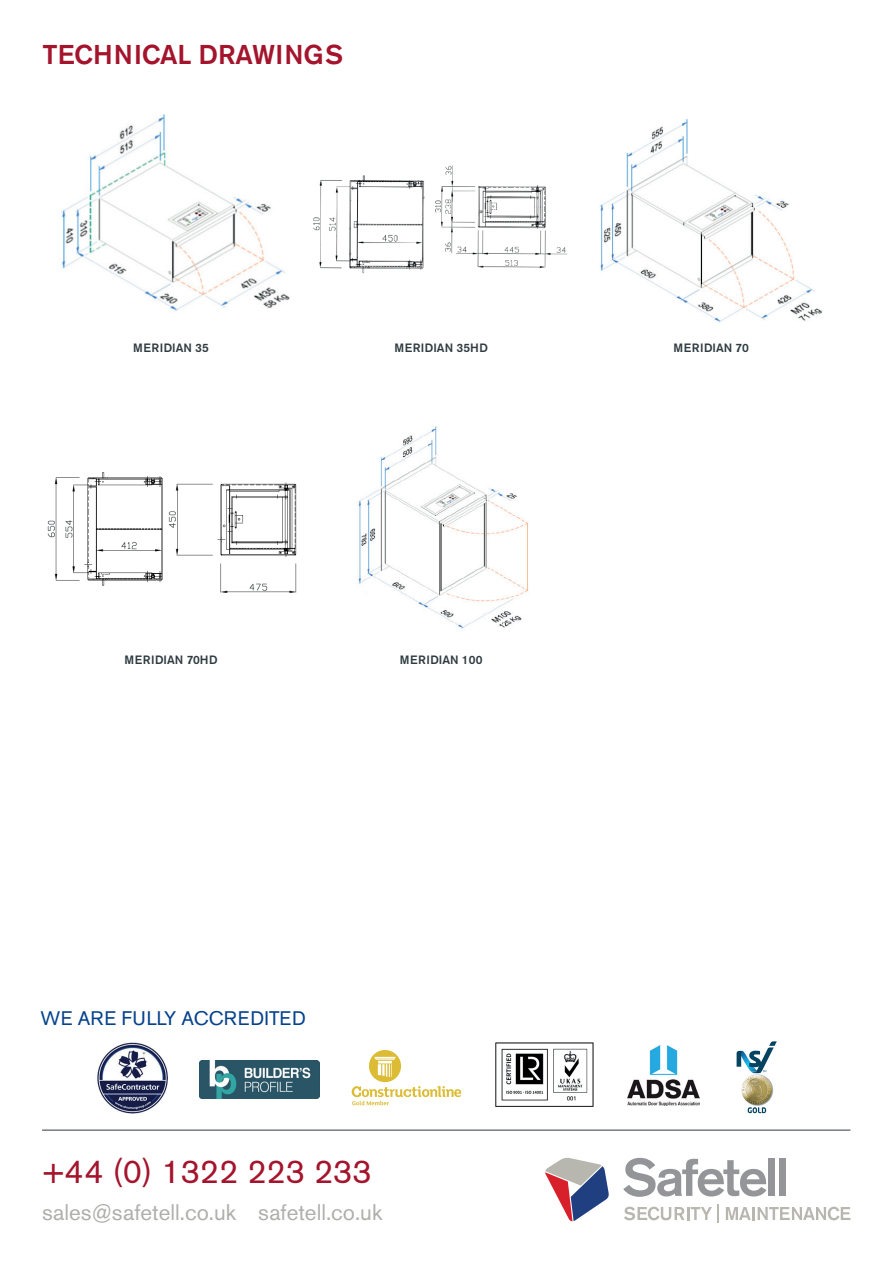
<style>
.page{position:relative;width:893px;height:1263px;background:#fff}
.page>*{position:absolute;margin:0;border:0;box-sizing:border-box;transform-origin:0 0}
.t1{font:33px "Akzidenz Grotesk BE";color:#a4142c}
.t2{font:500 27px "Akzidenz Grotesk BE";color:#a4142c}
.t3{font:22.5px "Akzidenz Grotesk BE";color:#aeafab}
.t4{font:19.5px "Akzidenz Grotesk BE";letter-spacing:.02em;color:#05428c}
.t5{font:500 12px "Akzidenz Grotesk BE";letter-spacing:.02em;color:#2f3b41}
</style>
<div class="page">
<img style="left:628px;top:1046px;width:72px;height:59px">
<img style="left:200px;top:1060px;width:120px;height:38px">
<img style="left:495px;top:1042px;width:99px;height:65px">
<svg style="left:352px;top:1050px;width:109px;height:55px"></svg>
<img style="left:97px;top:1042px;width:71px;height:71px">
<img style="left:741px;top:1073px;width:32px;height:33px">
<svg style="left:748px;top:1107px;width:18px;height:6px"></svg>
<svg style="left:737px;top:1041px;width:40px;height:32px"></svg>
<img style="left:742px;top:1075px;width:30px;height:29px;border-radius:15px">
<svg style="left:623px;top:1158px;width:143px;height:39px"></svg>
<div style="left:768px;top:1159px;width:7px;height:37px;background:#939598"></div>
<div style="left:779px;top:1159px;width:6px;height:37px;background:#939598"></div>
<svg style="left:624px;top:1204px;width:95px;height:18px"></svg>
<svg style="left:726px;top:1207px;width:124px;height:13px"></svg>
<svg style="left:546px;top:1158px;width:63px;height:63px"></svg>
<hr style="left:42px;top:1130px;width:808px;height:1px;background:#2f3b41">
<img style="left:61px;top:114px;width:229px;height:197px">
<img style="left:313px;top:165px;width:254px;height:109px">
<img style="left:599px;top:119px;width:224px;height:204px">
<img style="left:47px;top:472px;width:250px;height:121px">
<img style="left:358px;top:426px;width:170px;height:203px">
<h2 class="t2" style="left:43px;top:38px;width:302px">TECHNICAL DRAWINGS</h2>
<p class="t5" style="left:133px;top:340px;width:77px">MERIDIAN 35</p>
<p class="t5" style="left:394px;top:340px;width:95px">MERIDIAN 35HD</p>
<p class="t5" style="left:674px;top:340px;width:77px">MERIDIAN 70</p>
<p class="t5" style="left:125px;top:652px;width:95px">MERIDIAN 70HD</p>
<p class="t5" style="left:400px;top:652px;width:84px">MERIDIAN 100</p>
<h3 class="t4" style="left:41px;top:1007px;width:267px">WE ARE FULLY ACCREDITED</h3>
<h1 class="t1" style="left:43px;top:1151px;width:331px">+44 (0) 1322 223 233</h1>
<h3 class="t3" style="left:42px;top:1199px;width:342px">sales@safetell.co.uk safetell.co.uk</h3>
</div>
